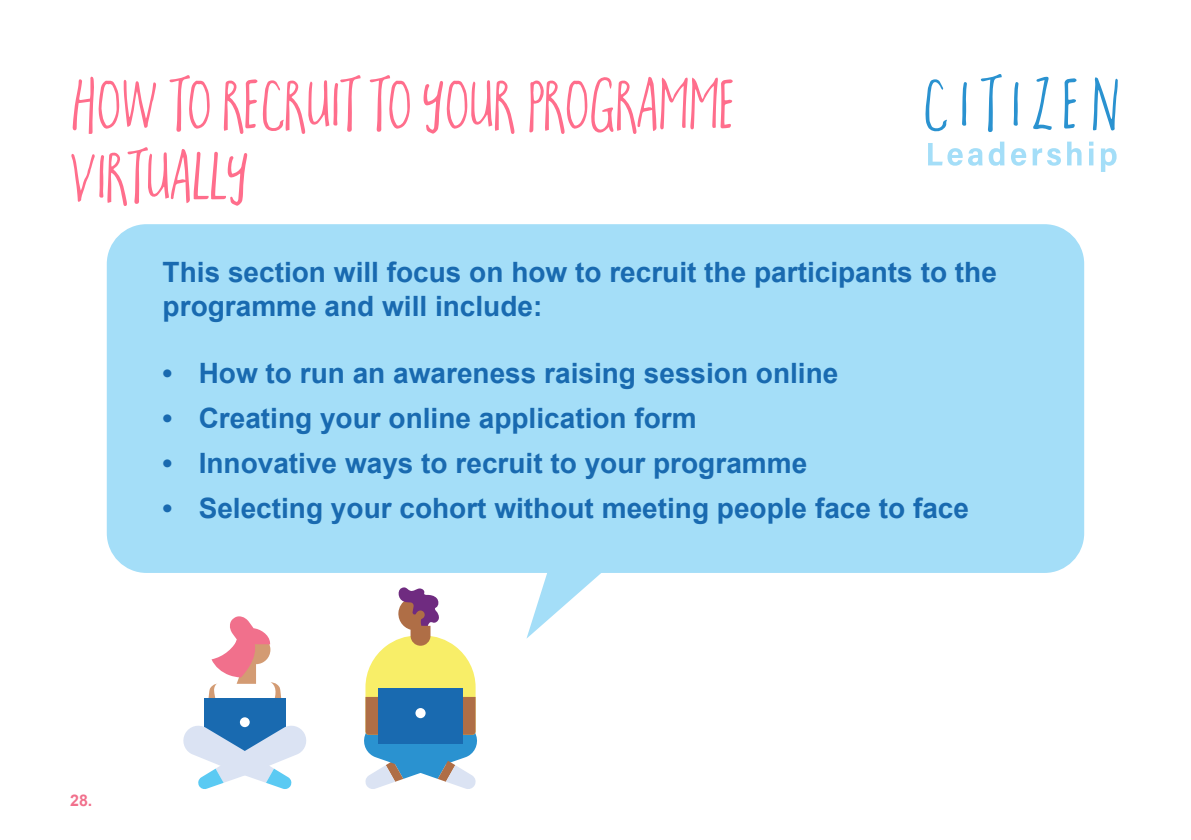
<style>
.page{position:relative;width:1191px;height:840px;background:#fff}
.page>*{position:absolute;margin:0;border:0;box-sizing:border-box;transform-origin:0 0}
.t1{font:60px/72px "Super Fantastic";color:#ff6e8c}
.t2{font:700 28px/33.6px "Arial";color:#196ab0}
.t3{font:700 16px "Arial";color:#f1708c}
</style>
<div class="page">
<div style="left:107px;top:224px;width:977px;height:348px;background:#a4def8;border-radius:40px"></div>
<svg style="left:526px;top:572px;width:88px;height:66px"></svg>
<svg style="left:925px;top:79px;width:22px;height:53px"></svg>
<svg style="left:962px;top:82px;width:5px;height:44px"></svg>
<svg style="left:980px;top:74px;width:21px;height:58px"></svg>
<svg style="left:1013px;top:82px;width:5px;height:44px"></svg>
<svg style="left:1033px;top:76px;width:18px;height:54px"></svg>
<svg style="left:1064px;top:78px;width:12px;height:51px"></svg>
<svg style="left:1092px;top:77px;width:25px;height:54px"></svg>
<svg style="left:928px;top:143px;width:34px;height:23px"></svg>
<svg style="left:968px;top:148px;width:14px;height:18px"></svg>
<svg style="left:988px;top:141px;width:16px;height:25px"></svg>
<svg style="left:1011px;top:148px;width:15px;height:18px"></svg>
<svg style="left:1032px;top:148px;width:29px;height:18px"></svg>
<svg style="left:1067px;top:141px;width:14px;height:24px"></svg>
<svg style="left:1089px;top:141px;width:4px;height:5px"></svg>
<hr style="left:1089px;top:148px;width:4px;height:17px;background:#a4def8">
<svg style="left:1101px;top:148px;width:15px;height:24px"></svg>
<svg style="left:183px;top:616px;width:123px;height:173px"></svg>
<svg style="left:364px;top:587px;width:113px;height:202px"></svg>
<div style="left:378px;top:687px;width:85px;height:56px;background:#196ab0"></div>
<svg style="left:415px;top:707px;width:10px;height:10px"></svg>
<p class="t1" style="left:72px;top:68px;width:665px">How to recruit to your programme virtually</p>
<p class="t2" style="left:163px;top:256px;width:835px">This section will focus on how to recruit the participants to the programme and will include:</p>
<p class="t2" style="left:163px;top:357px;width:677px">• How to run an awareness raising session online</p>
<p class="t2" style="left:163px;top:402px;width:535px">• Creating your online application form</p>
<p class="t2" style="left:163px;top:447px;width:646px">• Innovative ways to recruit to your programme</p>
<p class="t2" style="left:163px;top:492px;width:808px">• Selecting your cohort without meeting people face to face</p>
<p class="t3" style="left:70px;top:789px;width:24px">28.</p>
</div>
